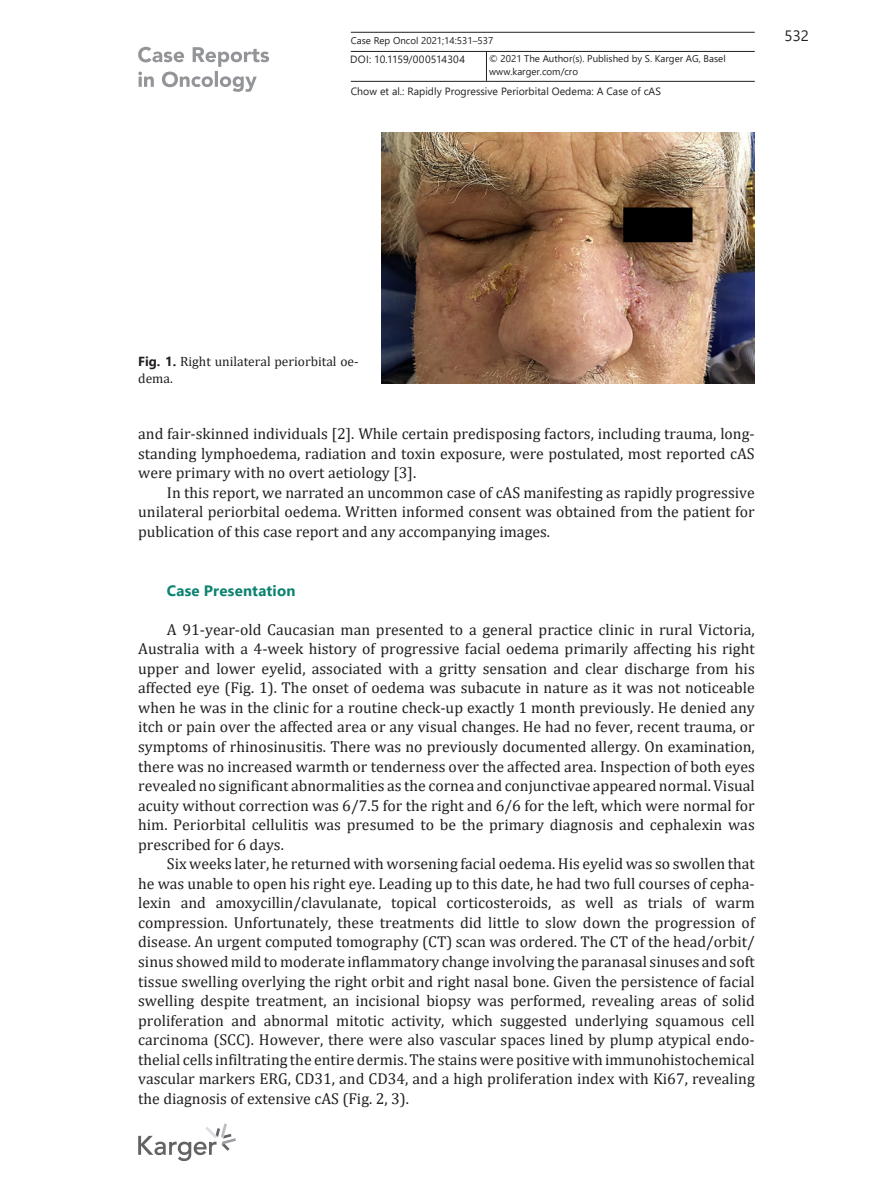
<style>
.page{position:relative;width:893px;height:1191px;background:#fff}
.page>*{position:absolute;margin:0;border:0;box-sizing:border-box;transform-origin:0 0}
.t1{font:15.75px/19.5px "Cambria";color:#231f20;text-align:justify}
.t2{font:700 15px "Segoe UI";letter-spacing:.015em;color:#0c8270}
.t3{font:15px "Segoe UI";color:#231f20}
.t4{font:13.5px/17.4px "Cambria";color:#231f20}
.t5{font:10.5px "Segoe UI";letter-spacing:.005em;color:#231f20}
.t6{font:9.75px "Segoe UI";color:#231f20}
.s1{font-family:"Segoe UI";font-weight:700;font-size:13.2px}
</style>
<div class="page">
<svg style="left:138px;top:47px;width:131px;height:45px"></svg>
<hr style="left:351px;top:51px;width:404px;height:1px;background:#231f20">
<hr style="left:351px;top:81px;width:404px;height:1px;background:#231f20">
<hr style="left:351px;top:32px;width:404px;height:1px;background:#231f20">
<hr style="left:486px;top:51px;width:1px;height:30px;background:#231f20">
<svg style="left:138px;top:1123px;width:98px;height:38px"></svg>
<img style="left:382px;top:133px;width:373px;height:250px">
<p class="t6" style="left:351px;top:31px;width:144px">Case Rep Oncol 2021;14:531–537</p>
<p class="t5" style="left:350px;top:49px;width:116px">DOI: 10.1159/000514304</p>
<p class="t6" style="left:489px;top:50px;width:238px">© 2021 The Author(s). Published by S. Karger AG, Basel</p>
<p class="t6" style="left:489px;top:62px;width:90px">www.karger.com/cro</p>
<p class="t5" style="left:351px;top:81px;width:312px">Chow et al.: Rapidly Progressive Periorbital Oedema: A Case of cAS</p>
<p class="t3" style="left:785px;top:22px;width:26px">532</p>
<p class="t4" style="left:138px;top:352px;width:222px"><span class="s1">Fig. 1.</span> Right unilateral periorbital oe&shy;dema.</p>
<p class="t1" style="left:138px;top:424px;width:618px">and fair-skinned individuals [2]. While certain predisposing factors, including trauma, long&shy;standing lymphoedema, radiation and toxin exposure, were postulated, most reported cAS were primary with no overt aetiology [3].</p>
<p class="t1" style="left:138px;top:482px;width:618px;text-indent:29px">In this report, we narrated an uncommon case of cAS manifesting as rapidly progressive unilateral periorbital oedema. Written informed consent was obtained from the patient for publication of this case report and any accompanying images.</p>
<p class="t2" style="left:167px;top:576px;width:130px">Case Presentation</p>
<p class="t1" style="left:138px;top:619px;width:618px;text-indent:29px">A 91-year-old Caucasian man presented to a general practice clinic in rural Victoria, Australia with a 4-week history of progressive facial oedema primarily affecting his right upper and lower eyelid, associated with a gritty sensation and clear discharge from his affected eye (Fig. 1). The onset of oedema was subacute in nature as it was not noticeable when he was in the clinic for a routine check-up exactly 1 month previously. He denied any itch or pain over the affected area or any visual changes. He had no fever, recent trauma, or symptoms of rhinosinusitis. There was no previously documented allergy. On examination, there was no increased warmth or tenderness over the affected area. Inspection of both eyes revealed no significant abnormalities as the cornea and conjunctivae appeared normal. Visual acuity without correction was 6/7.5 for the right and 6/6 for the left, which were normal for him. Periorbital cellulitis was presumed to be the primary diagnosis and cephalexin was prescribed for 6 days.</p>
<p class="t1" style="left:138px;top:854px;width:618px;text-indent:29px">Six weeks later, he returned with worsening facial oedema. His eyelid was so swollen that he was unable to open his right eye. Leading up to this date, he had two full courses of cepha&shy;lexin and amoxycillin/clavulanate, topical corticosteroids, as well as trials of warm compression. Unfortunately, these treatments did little to slow down the progression of disease. An urgent computed tomography (CT) scan was ordered. The CT of the head/orbit/ sinus showed mild to moderate inflammatory change involving the paranasal sinuses and soft tissue swelling overlying the right orbit and right nasal bone. Given the persistence of facial swelling despite treatment, an incisional biopsy was performed, revealing areas of solid proliferation and abnormal mitotic activity, which suggested underlying squamous cell carcinoma (SCC). However, there were also vascular spaces lined by plump atypical endo&shy;thelial cells infiltrating the entire dermis. The stains were positive with immunohistochemical vascular markers ERG, CD31, and CD34, and a high proliferation index with Ki67, revealing the diagnosis of extensive cAS (Fig. 2, 3).</p>
</div>
